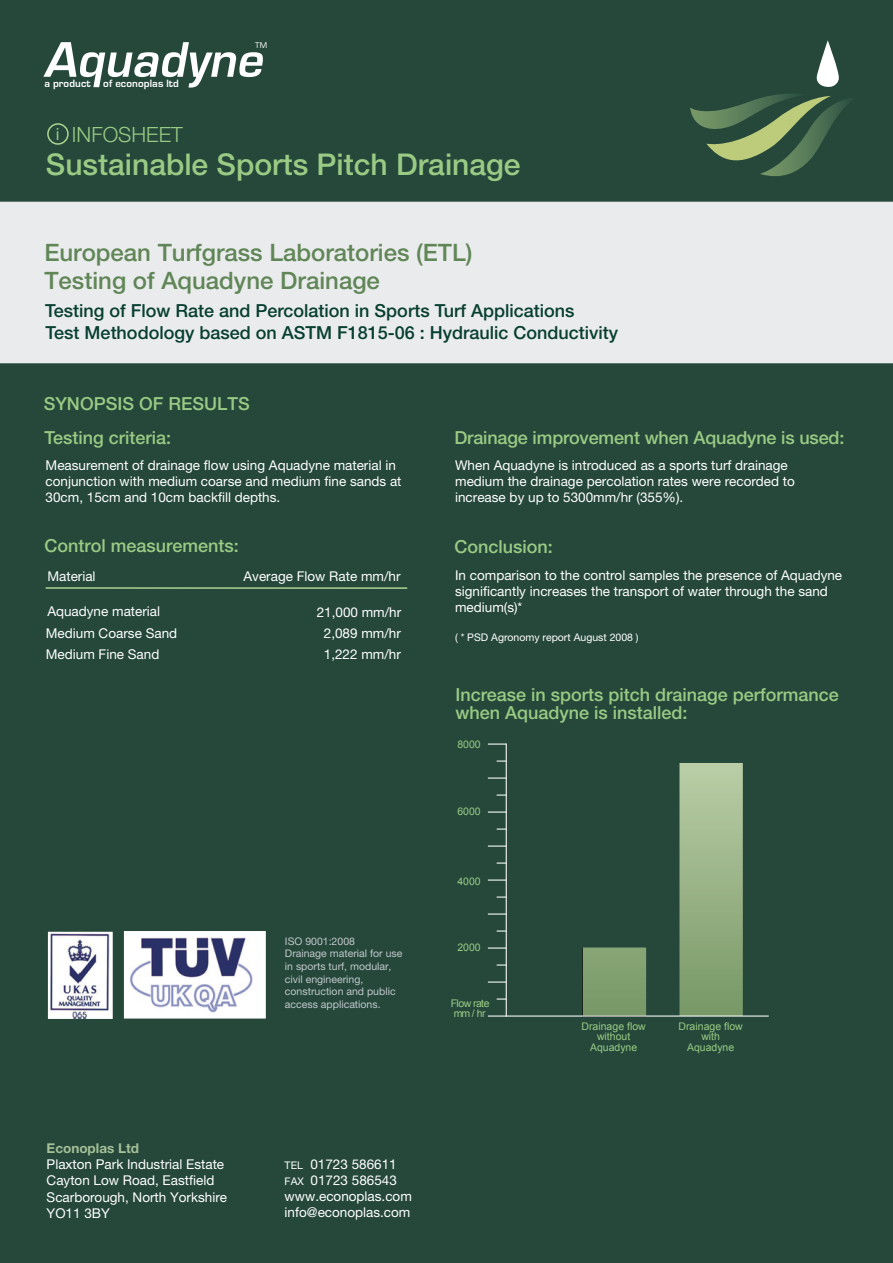
<style>
.page{position:relative;width:893px;height:1263px;background:#25483b}
.page>*{position:absolute;margin:0;border:0;box-sizing:border-box;transform-origin:0 0}
.t1{font:italic 700 51.9px "Eurostile";color:#fff}
.t2{font:500 30px "Helvetica Neue LT Pro";color:#9aca83}
.t3{font:500 24px/28.8px "Helvetica Neue LT Pro";color:#608657}
.t4{font:300 21px "Helvetica Neue LT Pro";color:#9aca83}
.t5{font:500 18px/34px "Helvetica Neue LT Pro";color:#9aca83}
.t6{font:500 18px "Helvetica Neue LT Pro";color:#073f30}
.t7{font:13.5px/16.2px "Helvetica Neue LT Pro";color:#fff}
.t8{font:700 13.5px "Helvetica Neue LT Pro";color:#a5c097}
.t9{font:700 10.95px "Eurostile";letter-spacing:.01em;color:#fff}
.t10{font:10.5px/12.6px "Helvetica Neue LT Pro";color:#c1c7ca}
.t11{font:10.5px/10.5px "Arial";color:#9aca83;text-align:center}
.t12{font:10.5px "Helvetica Neue LT Pro";color:#fff}
.t13{font:10.5px/10.5px "Arial";letter-spacing:-.065em;color:#9aca83}
.t14{font:8.55px "Eurostile";color:#fff}
.s1{font-weight:400;font-size:16.8px}
.s2{font-size:10.5px}
</style>
<div class="page">
<div style="left:0;top:202px;width:893px;height:161px;background:#eaebec"></div>
<div style="left:47px;top:123px;width:22px;height:22px;border:2px solid #aed492;border-radius:50%"></div>
<svg style="left:690px;top:40px;width:159px;height:136px"></svg>
<svg style="left:45px;top:587px;width:363px;height:2px"></svg>
<svg style="left:487px;top:743px;width:282px;height:274px"></svg>
<img style="left:48px;top:932px;width:65px;height:87px">
<img style="left:124px;top:931px;width:142px;height:87px">
<h1 class="t1" style="left:43px;top:31px;width:230px">Aquadyne</h1>
<p class="t14" style="left:255px;top:41px;width:13px">TM</p>
<p class="t9" style="left:44px;top:78px;width:136px">a product of econoplas ltd</p>
<h3 class="t4" style="left:56px;top:122px;width:129px"><span class="s1">i</span> INFOSHEET</h3>
<h2 class="t2" style="left:46px;top:146px;width:476px">Sustainable Sports Pitch Drainage</h2>
<h3 class="t3" style="left:44px;top:237px;width:430px">European Turfgrass Laboratories (ETL)<br>Testing of Aquadyne Drainage</h3>
<h3 class="t6" style="left:45px;top:300px;width:531px">Testing of Flow Rate and Percolation in Sports Turf Applications</h3>
<h3 class="t6" style="left:46px;top:322px;width:574px">Test Methodology based on ASTM F1815-06 : Hydraulic Conductivity</h3>
<h3 class="t5" style="left:44px;top:386px;width:208px">SYNOPSIS OF RESULTS<br>Testing criteria:</h3>
<h3 class="t5" style="left:454px;top:420px;width:392px">Drainage improvement when Aquadyne is used:</h3>
<p class="t7" style="left:46px;top:457px;width:357px">Measurement of drainage flow using Aquadyne material in conjunction with medium coarse and medium fine sands at<br>30cm, 15cm and 10cm backfill depths.</p>
<p class="t7" style="left:455px;top:456px;width:341px">When Aquadyne is introduced as a sports turf drainage medium the drainage percolation rates were recorded to increase by up to 5300mm/hr (355%).</p>
<h3 class="t5" style="left:44px;top:528px;width:196px">Control measurements:</h3>
<p class="t7" style="left:47px;top:568px;width:50px">Material</p>
<p class="t7" style="left:243px;top:568px;width:159px">Average Flow Rate mm/hr</p>
<p class="t7" style="left:47px;top:603px;width:114px">Aquadyne material</p>
<p class="t7" style="left:317px;top:604px;width:86px">21,000 mm/hr</p>
<p class="t7" style="left:46px;top:624px;width:133px">Medium Coarse Sand</p>
<p class="t7" style="left:324px;top:625px;width:78px">2,089 mm/hr</p>
<p class="t7" style="left:46px;top:646px;width:115px">Medium Fine Sand</p>
<p class="t7" style="left:324px;top:646px;width:78px">1,222 mm/hr</p>
<p class="t10" style="left:285px;top:935px;width:119px">ISO 9001:2008<br>Drainage material for use in sports turf, modular, civil engineering, construction and public access applications.</p>
<p class="t8" style="left:47px;top:1140px;width:94px">Econoplas Ltd</p>
<p class="t7" style="left:47px;top:1156px;width:182px">Plaxton Park Industrial Estate<br>Cayton Low Road, Eastfield<br>Scarborough, North Yorkshire<br>YO11 3BY</p>
<p class="t7" style="left:285px;top:1155px;width:129px"><span class="s2">TEL</span> 01723 586611<br><span class="s2">FAX</span> 01723 586543 www.econoplas.com info@econoplas.com</p>
<h3 class="t5" style="left:454px;top:530px;width:100px">Conclusion:</h3>
<p class="t7" style="left:455px;top:567px;width:389px">In comparison to the control samples the presence of Aquadyne significantly increases the transport of water through the sand medium(s)*</p>
<p class="t12" style="left:455px;top:631px;width:185px">( * PSD Agronomy report August 2008 )</p>
<h3 class="t5" style="left:455px;top:685px;width:385px;line-height:18px">Increase in sports pitch drainage performance when Aquadyne is installed:</h3>
<p class="t11" style="left:457px;top:739px;width:25px">8000</p>
<p class="t11" style="left:457px;top:806px;width:25px">6000</p>
<p class="t11" style="left:457px;top:876px;width:25px">4000</p>
<p class="t11" style="left:457px;top:942px;width:25px">2000</p>
<p class="t13" style="left:451px;top:998px;width:40px">Flow rate mm/ hr</p>
<p class="t11" style="left:582px;top:1021px;width:66px">Drainage flow without<br>Aquadyne</p>
<p class="t11" style="left:679px;top:1021px;width:66px">Drainage flow with<br>Aquadyne</p>
</div>
